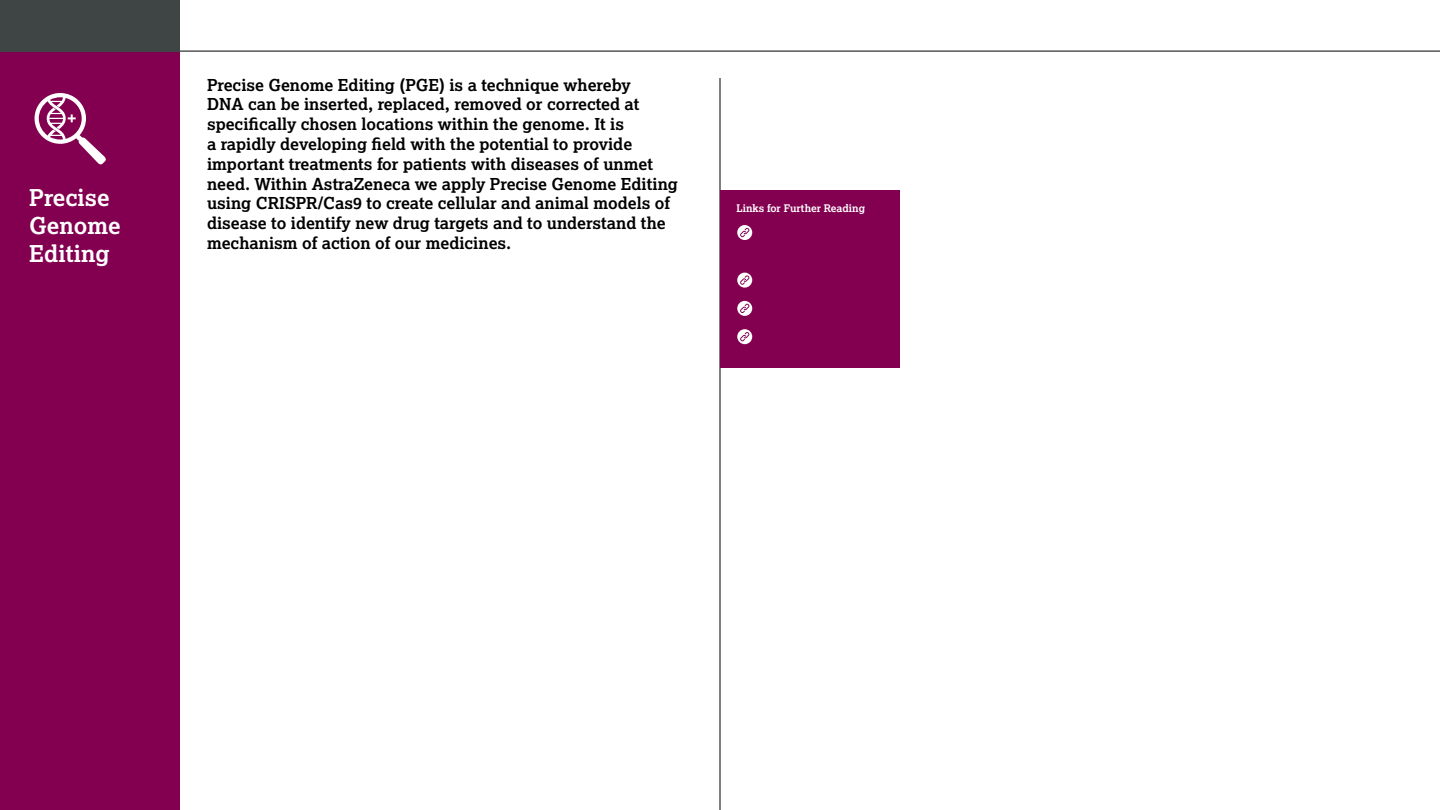
<style>
.page{position:relative;width:1440px;height:810px;background:#fff}
.page>*{position:absolute;margin:0;border:0;box-sizing:border-box;transform-origin:0 0}
.t1{font:700 23.25px/27.9px "Lexia";color:#fff}
.t2{font:700 16.5px/19.8px "Lexia";color:#000}
.t3{font:700 10.5px "Lexia";color:#fff}
</style>
<div class="page">
<div style="left:0;top:51px;width:180px;height:759px;background:#830051"></div>
<hr style="left:0;top:51px;width:1440px;height:1px;background:#000">
<hr style="left:720px;top:78px;width:1px;height:732px;background:#000">
<div style="left:720px;top:191px;width:180px;height:177px;background:#830051"></div>
<svg style="left:737px;top:225px;width:15px;height:15px"></svg>
<svg style="left:740px;top:228px;width:9px;height:9px"></svg>
<svg style="left:737px;top:273px;width:15px;height:15px"></svg>
<svg style="left:740px;top:275px;width:9px;height:10px"></svg>
<svg style="left:737px;top:301px;width:15px;height:15px"></svg>
<svg style="left:740px;top:304px;width:9px;height:9px"></svg>
<svg style="left:737px;top:329px;width:15px;height:15px"></svg>
<svg style="left:740px;top:332px;width:9px;height:9px"></svg>
<svg style="left:35px;top:93px;width:71px;height:72px"></svg>
<div style="left:0;top:0;width:180px;height:51px;background:#3f4444"></div>
<h1 class="t1" style="left:29px;top:183px;width:82px">Precise</h1>
<h1 class="t1" style="left:29px;top:211px;width:93px">Genome<br>Editing</h1>
<p class="t2" style="left:207px;top:74px;width:472px">Precise Genome Editing (PGE) is a technique whereby<br>DNA can be inserted, replaced, removed or corrected at specifically chosen locations within the genome. It is<br>a rapidly developing field with the potential to provide important treatments for patients with diseases of unmet need. Within AstraZeneca we apply Precise Genome Editing using CRISPR/Cas9 to create cellular and animal models of disease to identify new drug targets and to understand the mechanism of action of our medicines.</p>
<p class="t3" style="left:736px;top:202px;width:130px">Links for Further Reading</p>
</div>
